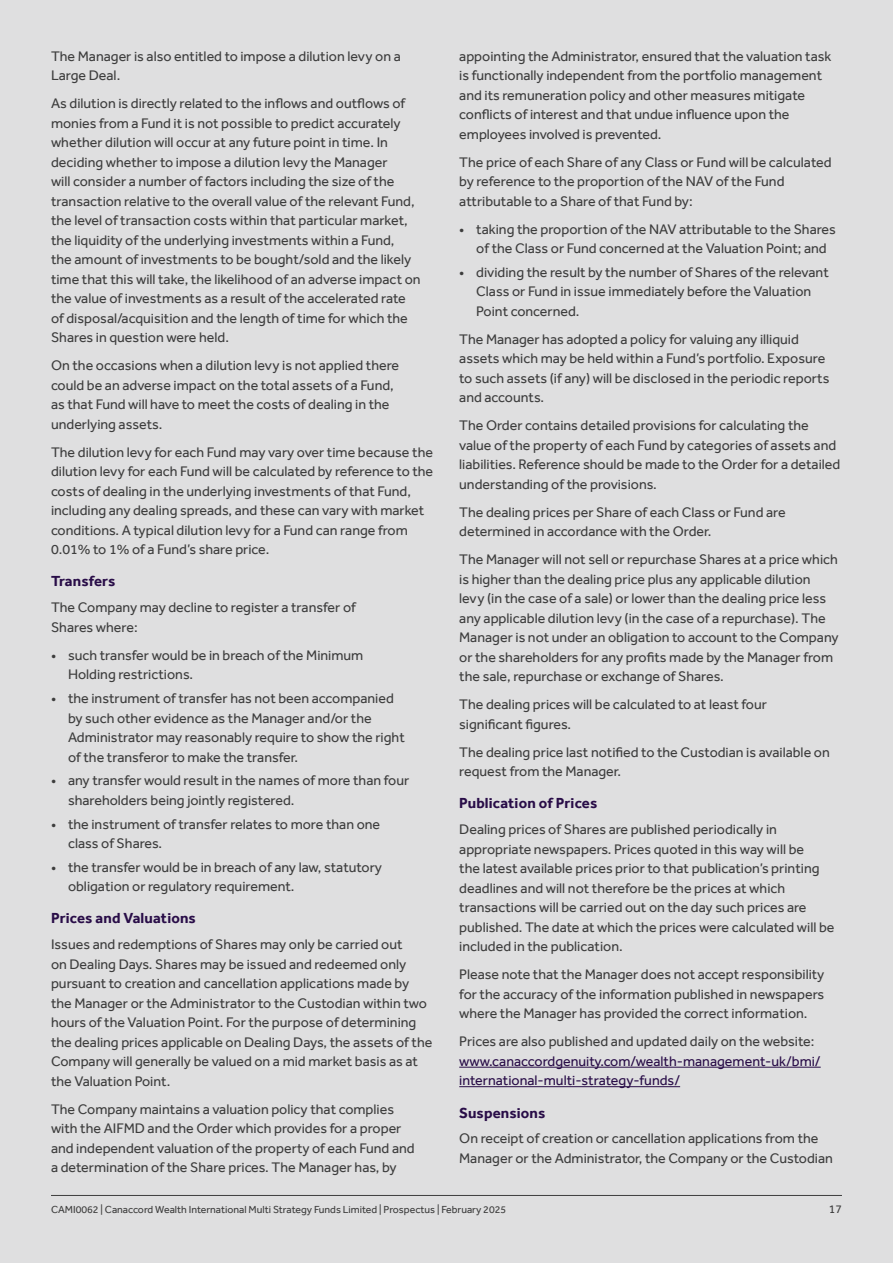
<style>
.page{position:relative;width:893px;height:1263px;background:#dfdfe0}
.page>*{position:absolute;margin:0;border:0;box-sizing:border-box;transform-origin:0 0}
.CG_A4_Subheader_Level_1{font:700 15px "Effra";letter-spacing:.01em;color:#290d48}
.CG_A4_Body_Copy{font:14.25px/19.5px "Effra";color:#3d3d3d}
.CG_A4_Body_Copy-2{font:14.25px/19.5px "Effra";color:#290d48}
.t1{font:12px "Effra";color:#3d3d3d}
.t2{font:10.5px "Effra";color:#3d3d3d}
.s1{color:#3d3d3d}
</style>
<div class="page">
<hr style="left:51px;top:1195px;width:791px;height:1px;background:#3d3d3d">
<hr style="left:459px;top:1067px;width:362px;height:1px;background:#290d48">
<hr style="left:459px;top:1086px;width:221px;height:1px;background:#290d48">
<p class="CG_A4_Body_Copy" style="left:51px;top:46px;width:351px">The Manager is also entitled to impose a dilution levy on a<br>Large Deal.</p>
<p class="CG_A4_Body_Copy" style="left:51px;top:93px;width:371px">As dilution is directly related to the inflows and outflows of monies from a Fund it is not possible to predict accurately whether dilution will occur at any future point in time. In deciding whether to impose a dilution levy the Manager<br>will consider a number of factors including the size of the transaction relative to the overall value of the relevant Fund, the level of transaction costs within that particular market, the liquidity of the underlying investments within a Fund,<br>the amount of investments to be bought/sold and the likely time that this will take, the likelihood of an adverse impact on the value of investments as a result of the accelerated rate of disposal/acquisition and the length of time for which the Shares in question were held.</p>
<p class="CG_A4_Body_Copy" style="left:51px;top:355px;width:350px">On the occasions when a dilution levy is not applied there could be an adverse impact on the total assets of a Fund, as that Fund will have to meet the costs of dealing in the underlying assets.</p>
<p class="CG_A4_Body_Copy" style="left:51px;top:442px;width:384px">The dilution levy for each Fund may vary over time because the dilution levy for each Fund will be calculated by reference to the costs of dealing in the underlying investments of that Fund, including any dealing spreads, and these can vary with market conditions. A typical dilution levy for a Fund can range from 0.01% to 1% of a Fund’s share price.</p>
<p class="CG_A4_Subheader_Level_1" style="left:51px;top:572px;width:66px">Transfers</p>
<p class="CG_A4_Body_Copy" style="left:51px;top:598px;width:306px">The Company may decline to register a transfer of<br>Shares where:</p>
<p class="CG_A4_Body_Copy" style="left:68px;top:645px;width:297px;text-indent:-17px">• such transfer would be in breach of the Minimum<br>Holding restrictions.</p>
<p class="CG_A4_Body_Copy" style="left:68px;top:688px;width:338px;text-indent:-17px">• the instrument of transfer has not been accompanied by such other evidence as the Manager and/or the Administrator may reasonably require to show the right of the transferor to make the transfer.</p>
<p class="CG_A4_Body_Copy" style="left:68px;top:771px;width:343px;text-indent:-17px">• any transfer would result in the names of more than four shareholders being jointly registered.</p>
<p class="CG_A4_Body_Copy" style="left:68px;top:814px;width:314px;text-indent:-17px">• the instrument of transfer relates to more than one class of Shares.</p>
<p class="CG_A4_Body_Copy" style="left:68px;top:857px;width:315px;text-indent:-17px">• the transfer would be in breach of any law, statutory obligation or regulatory requirement.</p>
<p class="CG_A4_Subheader_Level_1" style="left:51px;top:909px;width:146px">Prices and Valuations</p>
<p class="CG_A4_Body_Copy" style="left:51px;top:934px;width:383px">Issues and redemptions of Shares may only be carried out<br>on Dealing Days. Shares may be issued and redeemed only pursuant to creation and cancellation applications made by the Manager or the Administrator to the Custodian within two hours of the Valuation Point. For the purpose of determining the dealing prices applicable on Dealing Days, the assets of the Company will generally be valued on a mid market basis as at the Valuation Point.</p>
<p class="CG_A4_Body_Copy" style="left:51px;top:1099px;width:365px">The Company maintains a valuation policy that complies with the AIFMD and the Order which provides for a proper and independent valuation of the property of each Fund and a determination of the Share prices. The Manager has, by</p>
<p class="CG_A4_Body_Copy" style="left:459px;top:46px;width:374px">appointing the Administrator, ensured that the valuation task is functionally independent from the portfolio management and its remuneration policy and other measures mitigate conflicts of interest and that undue influence upon the employees involved is prevented.</p>
<p class="CG_A4_Body_Copy" style="left:459px;top:152px;width:374px">The price of each Share of any Class or Fund will be calculated by reference to the proportion of the NAV of the Fund attributable to a Share of that Fund by:</p>
<p class="CG_A4_Body_Copy" style="left:459px;top:219px;width:378px;text-align:center">• taking the proportion of the NAV attributable to the Shares of the Class or Fund concerned at the Valuation Point; and</p>
<p class="CG_A4_Body_Copy" style="left:476px;top:262px;width:354px;text-indent:-17px">• dividing the result by the number of Shares of the relevant<br>Class or Fund in issue immediately before the Valuation<br>Point concerned.</p>
<p class="CG_A4_Body_Copy" style="left:459px;top:329px;width:372px">The Manager has adopted a policy for valuing any illiquid assets which may be held within a Fund’s portfolio. Exposure to such assets (if any) will be disclosed in the periodic reports and accounts.</p>
<p class="CG_A4_Body_Copy" style="left:459px;top:415px;width:383px">The Order contains detailed provisions for calculating the value of the property of each Fund by categories of assets and liabilities. Reference should be made to the Order for a detailed understanding of the provisions.</p>
<p class="CG_A4_Body_Copy" style="left:459px;top:502px;width:328px">The dealing prices per Share of each Class or Fund are determined in accordance with the Order.</p>
<p class="CG_A4_Body_Copy" style="left:459px;top:549px;width:381px">The Manager will not sell or repurchase Shares at a price which is higher than the dealing price plus any applicable dilution levy (in the case of a sale) or lower than the dealing price less any applicable dilution levy (in the case of a repurchase). The Manager is not under an obligation to account to the Company or the shareholders for any profits made by the Manager from the sale, repurchase or exchange of Shares.</p>
<p class="CG_A4_Body_Copy" style="left:459px;top:694px;width:309px">The dealing prices will be calculated to at least four significant figures.</p>
<p class="CG_A4_Body_Copy" style="left:459px;top:742px;width:372px">The dealing price last notified to the Custodian is available on request from the Manager.</p>
<p class="CG_A4_Subheader_Level_1" style="left:459px;top:794px;width:140px">Publication of Prices</p>
<p class="CG_A4_Body_Copy" style="left:459px;top:820px;width:377px">Dealing prices of Shares are published periodically in appropriate newspapers. Prices quoted in this way will be<br>the latest available prices prior to that publication’s printing deadlines and will not therefore be the prices at which transactions will be carried out on the day such prices are published. The date at which the prices were calculated will be included in the publication.</p>
<p class="CG_A4_Body_Copy" style="left:459px;top:965px;width:367px;text-align:justify">Please note that the Manager does not accept responsibility for the accuracy of the information published in newspapers where the Manager has provided the correct information.</p>
<p class="CG_A4_Body_Copy-2" style="left:459px;top:1032px;width:363px"><span class="s1">Prices are also published and updated daily on the website: </span>www.canaccordgenuity.com/wealth-management-uk/bmi/ international-multi-strategy-funds/</p>
<p class="CG_A4_Subheader_Level_1" style="left:459px;top:1104px;width:88px">Suspensions</p>
<p class="CG_A4_Body_Copy" style="left:459px;top:1129px;width:375px">On receipt of creation or cancellation applications from the<br>Manager or the Administrator, the Company or the Custodian</p>
<p class="t2" style="left:51px;top:1203px;width:457px">CAMI0062 | Canaccord Wealth International Multi Strategy Funds Limited | Prospectus | February 2025</p>
<p class="t1" style="left:829px;top:1202px;width:15px">17</p>
</div>
